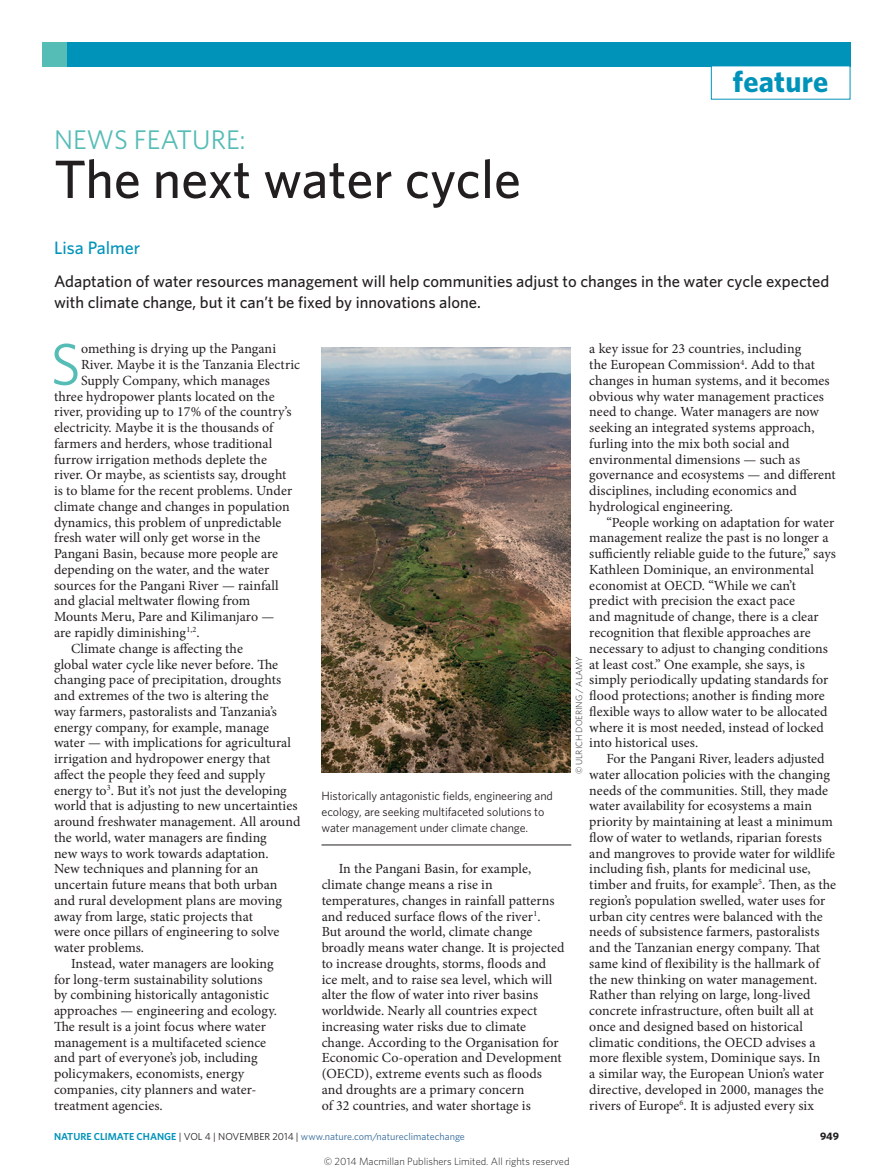
<style>
.page{position:relative;width:893px;height:1174px;background:#fff}
.page>*{position:absolute;margin:0;border:0;box-sizing:border-box;transform-origin:0 0}
.Body_first_w_drop_c{font:59.25px "Whitney";color:#56bcb6}
.Title{font:500 54px "Whitney";color:#231f20}
.t1{font:700 30px "Whitney";letter-spacing:.01em;color:#0093ba}
.Subsection{font:27px "Whitney";color:#56bcb6}
.Author{font:500 18px "Whitney";color:#0093ba}
.Standfirst{font:500 16.5px/21px "Whitney";color:#231f20}
.Body_text{font:13.95px/15.8px "Minion Pro";color:#231f20}
.Body_first_w_drop_c-2{font:13.95px "Minion Pro";color:#231f20}
.Figure_caption{font:12px/15.8px "Whitney";letter-spacing:-.005em;color:#231f20}
.t2{font:700 10.8px "Whitney";color:#231f20}
.t3{font:300 10.5px "Whitney";color:#1d1d1b}
.t4{font:10.2px "Whitney";color:#30679b}
.Picture_credit{font:300 9px "Whitney";color:#231f20}
.s1{font-weight:600;color:#0093ba}
.s2{color:#231f20}
</style>
<div class="page">
<div style="left:43px;top:43px;width:807px;height:24px;background:#0093ba"></div>
<div style="left:43px;top:43px;width:24px;height:24px;background:#56bcb6"></div>
<img style="left:322px;top:347px;width:248px;height:426px">
<hr style="left:321px;top:844px;width:250px;height:1px;background:#231f20">
<h3 class="t1" style="left:733px;top:62px;width:97px">feature</h3>
<p class="Subsection" style="left:54px;top:122px;width:193px">NEWS FEATURE:</p>
<p class="Title" style="left:54px;top:143px;width:468px">The next water cycle</p>
<p class="Author" style="left:54px;top:235px;width:88px">Lisa Palmer</p>
<p class="Standfirst" style="left:54px;top:271px;width:777px">Adaptation of water resources management will help communities adjust to changes in the water cycle expected with climate change, but it can’t be fixed by innovations alone.</p>
<p class="Body_first_w_drop_c" style="left:50px;top:325px;width:32px">S</p>
<p class="Body_first_w_drop_c-2" style="left:81px;top:339px;width:197px">omething is drying up the Pangani</p>
<p class="Body_text" style="left:589px;top:341px;width:248px">a key issue for 23 countries, including<br>the European Commission<sup>4</sup>. Add to that changes in human systems, and it becomes obvious why water management practices need to change. Water managers are now seeking an integrated systems approach, furling into the mix both social and environmental dimensions — such as governance and ecosystems — and different disciplines, including economics and hydrological engineering.</p>
<p class="Body_text" style="left:589px;top:514px;width:248px;text-indent:17px">“People working on adaptation for water management realize the past is no longer a sufficiently reliable guide to the future,” says Kathleen Dominique, an environmental economist at OECD. “While we can’t predict with precision the exact pace<br>and magnitude of change, there is a clear recognition that flexible approaches are necessary to adjust to changing conditions at least cost.” One example, she says, is simply periodically updating standards for flood protections; another is finding more flexible ways to allow water to be allocated where it is most needed, instead of locked into historical uses.</p>
<p class="Body_text" style="left:589px;top:750px;width:248px;text-indent:17px">For the Pangani River, leaders adjusted water allocation policies with the changing needs of the communities. Still, they made water availability for ecosystems a main priority by maintaining at least a minimum flow of water to wetlands, riparian forests and mangroves to provide water for wildlife including fish, plants for medicinal use, timber and fruits, for example<sup>5</sup>. Then, as the region’s population swelled, water uses for urban city centres were balanced with the needs of subsistence farmers, pastoralists and the Tanzanian energy company. That same kind of flexibility is the hallmark of the new thinking on water management.<br>Rather than relying on large, long-lived concrete infrastructure, often built all at once and designed based on historical climatic conditions, the OECD advises a more flexible system, Dominique says. In<br>a similar way, the European Union’s water directive, developed in 2000, manages the rivers of Europe<sup>6</sup>. It is adjusted every six</p>
<p class="Body_first_w_drop_c-2" style="left:81px;top:355px;width:221px">River. Maybe it is the Tanzania Electric</p>
<p class="Body_first_w_drop_c-2" style="left:81px;top:371px;width:190px">Supply Company, which manages</p>
<p class="Body_first_w_drop_c-2" style="left:54px;top:387px;width:222px">three hydropower plants located on the</p>
<p class="Body_first_w_drop_c-2" style="left:54px;top:402px;width:239px">river, providing up to 17% of the country’s</p>
<p class="Body_first_w_drop_c-2" style="left:54px;top:418px;width:221px">electricity. Maybe it is the thousands of</p>
<p class="Body_first_w_drop_c-2" style="left:54px;top:434px;width:220px">farmers and herders, whose traditional</p>
<p class="Body_first_w_drop_c-2" style="left:54px;top:450px;width:214px">furrow irrigation methods deplete the</p>
<p class="Body_first_w_drop_c-2" style="left:54px;top:465px;width:234px">river. Or maybe, as scientists say, drought</p>
<p class="Body_first_w_drop_c-2" style="left:54px;top:481px;width:240px">is to blame for the recent problems. Under</p>
<p class="Body_first_w_drop_c-2" style="left:54px;top:497px;width:237px">climate change and changes in population</p>
<p class="Body_first_w_drop_c-2" style="left:54px;top:513px;width:229px">dynamics, this problem of unpredictable</p>
<p class="Body_first_w_drop_c-2" style="left:54px;top:528px;width:208px">fresh water will only get worse in the</p>
<p class="Body_first_w_drop_c-2" style="left:54px;top:544px;width:226px">Pangani Basin, because more people are</p>
<p class="Body_first_w_drop_c-2" style="left:54px;top:560px;width:217px">depending on the water, and the water</p>
<p class="Body_first_w_drop_c-2" style="left:54px;top:576px;width:226px">sources for the Pangani River — rainfall</p>
<p class="Body_first_w_drop_c-2" style="left:54px;top:591px;width:198px">and glacial meltwater flowing from</p>
<p class="Body_first_w_drop_c-2" style="left:54px;top:607px;width:222px">Mounts Meru, Pare and Kilimanjaro —</p>
<p class="Body_first_w_drop_c-2" style="left:54px;top:623px;width:147px">are rapidly diminishing<sup>1,2</sup>.</p>
<p class="Body_text" style="left:54px;top:640px;width:248px;text-indent:17px">Climate change is affecting the<br>global water cycle like never before. The changing pace of precipitation, droughts and extremes of the two is altering the<br>way farmers, pastoralists and Tanzania’s energy company, for example, manage water — with implications for agricultural irrigation and hydropower energy that affect the people they feed and supply energy to<sup>3</sup>. But it’s not just the developing world that is adjusting to new uncertainties around freshwater management. All around the world, water managers are finding<br>new ways to work towards adaptation.<br>New techniques and planning for an uncertain future means that both urban and rural development plans are moving away from large, static projects that<br>were once pillars of engineering to solve water problems.</p>
<p class="Body_text" style="left:54px;top:955px;width:225px;text-indent:17px">Instead, water managers are looking for long-term sustainability solutions by combining historically antagonistic approaches — engineering and ecology.<br>The result is a joint focus where water management is a multifaceted science and part of everyone’s job, including policymakers, economists, energy companies, city planners and water&shy;treatment agencies.</p>
<p class="Picture_credit" style="left:573px;top:774px;width:119px;rotate:-90deg">© ULRICH DOERING / ALAMY</p>
<p class="Figure_caption" style="left:321px;top:788px;width:233px">Historically antagonistic fields, engineering and ecology, are seeking multifaceted solutions to water management under climate change.</p>
<p class="Body_text" style="left:322px;top:861px;width:244px;text-indent:17px">In the Pangani Basin, for example, climate change means a rise in temperatures, changes in rainfall patterns and reduced surface flows of the river<sup>1</sup>.<br>But around the world, climate change broadly means water change. It is projected to increase droughts, storms, floods and ice melt, and to raise sea level, which will alter the flow of water into river basins worldwide. Nearly all countries expect increasing water risks due to climate change. According to the Organisation for Economic Co-operation and Development (OECD), extreme events such as floods and droughts are a primary concern<br>of 32 countries, and water shortage is</p>
<p class="t4" style="left:54px;top:1129px;width:412px"><span class="s1">NATURE CLIMATE CHANGE</span> <span class="s2">| VOL 4 | NOVEMBER 2014 |</span> www.nature.com/natureclimatechange</p>
<p class="t2" style="left:820px;top:1129px;width:20px">949</p>
<p class="t3" style="left:324px;top:1154px;width:247px">© 2014 Macmillan Publishers Limited. All rights reserved</p>
</div>
